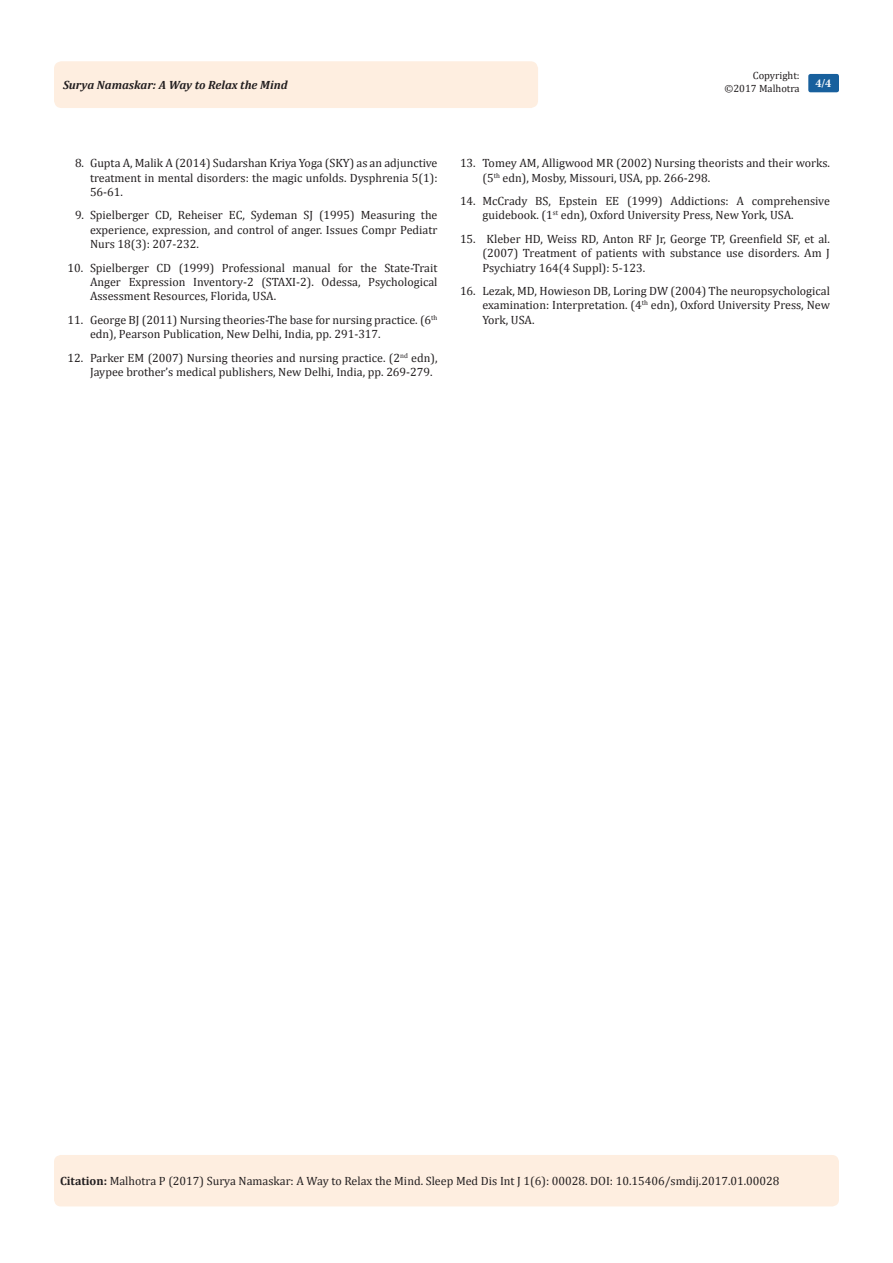
<style>
.page{position:relative;width:893px;height:1263px;background:#fff}
.page>*{position:absolute;margin:0;border:0;box-sizing:border-box;transform-origin:0 0}
.t1{font:12px/14.4px "Cambria";color:#231f20;text-align:justify}
.t2{font:italic 700 12px "Cambria";color:#231f20}
.t3{font:700 12px "Minion Pro";color:#fff}
.t4{font:10.5px/12.6px "Cambria";color:#231f20;text-align:right}
.s1{font-weight:700}
</style>
<div class="page">
<div style="left:54px;top:1155px;width:785px;height:51px;background:#feeee0;border-radius:7px"></div>
<div style="left:54px;top:61px;width:484px;height:47px;background:#feeee0;border-radius:8px"></div>
<div style="left:808px;top:74px;width:31px;height:18px;background:#18609d;border-radius:2px"></div>
<p class="t4" style="left:724px;top:69px;width:77px">Copyright: ©2017 Malhotra</p>
<p class="t2" style="left:63px;top:77px;width:226px">Surya Namaskar: A Way to Relax the Mind</p>
<p class="t3" style="left:815px;top:75px;width:17px">4/4</p>
<p class="t1" style="left:90px;top:156px;width:349px;text-indent:-15px">8. Gupta A, Malik A (2014) Sudarshan Kriya Yoga (SKY) as an adjunctive treatment in mental disorders: the magic unfolds. Dysphrenia 5(1):<br>56-61.</p>
<p class="t1" style="left:90px;top:208px;width:349px;text-indent:-15px">9. Spielberger CD, Reheiser EC, Sydeman SJ (1995) Measuring the experience, expression, and control of anger. Issues Compr Pediatr Nurs 18(3): 207-232.</p>
<p class="t1" style="left:90px;top:260px;width:349px;text-indent:-22px">10. Spielberger CD (1999) Professional manual for the State-Trait Anger Expression Inventory-2 (STAXI-2). Odessa, Psychological Assessment Resources, Florida, USA.</p>
<p class="t1" style="left:90px;top:312px;width:349px;text-indent:-22px">11. George BJ (2011) Nursing theories-The base for nursing practice. (6<sup>th </sup>edn), Pearson Publication, New Delhi, India, pp. 291-317.</p>
<p class="t1" style="left:90px;top:350px;width:349px;text-indent:-22px">12. Parker EM (2007) Nursing theories and nursing practice. (2<sup>nd</sup> edn),<br>Jaypee brother’s medical publishers, New Delhi, India, pp. 269-279.</p>
<p class="t1" style="left:482px;top:156px;width:349px;text-indent:-22px">13. Tomey AM, Alligwood MR (2002) Nursing theorists and their works. (5<sup>th</sup> edn), Mosby, Missouri, USA, pp. 266-298.</p>
<p class="t1" style="left:482px;top:194px;width:349px;text-indent:-22px">14. McCrady BS, Epstein EE (1999) Addictions: A comprehensive guidebook. (1<sup>st</sup> edn), Oxford University Press, New York, USA.</p>
<p class="t1" style="left:482px;top:231px;width:349px;text-indent:-22px">15. Kleber HD, Weiss RD, Anton RF Jr, George TP, Greenfield SF, et al. (2007) Treatment of patients with substance use disorders. Am J Psychiatry 164(4 Suppl): 5-123.</p>
<p class="t1" style="left:482px;top:284px;width:349px;text-indent:-22px">16. Lezak, MD, Howieson DB, Loring DW (2004) The neuropsychological examination: Interpretation. (4<sup>th</sup> edn), Oxford University Press, New York, USA.</p>
<p class="t1" style="left:60px;top:1174px;width:721px"><span class="s1">Citation:</span> Malhotra P (2017) Surya Namaskar: A Way to Relax the Mind. Sleep Med Dis Int J 1(6): 00028. DOI: 10.15406/smdij.2017.01.00028</p>
</div>
